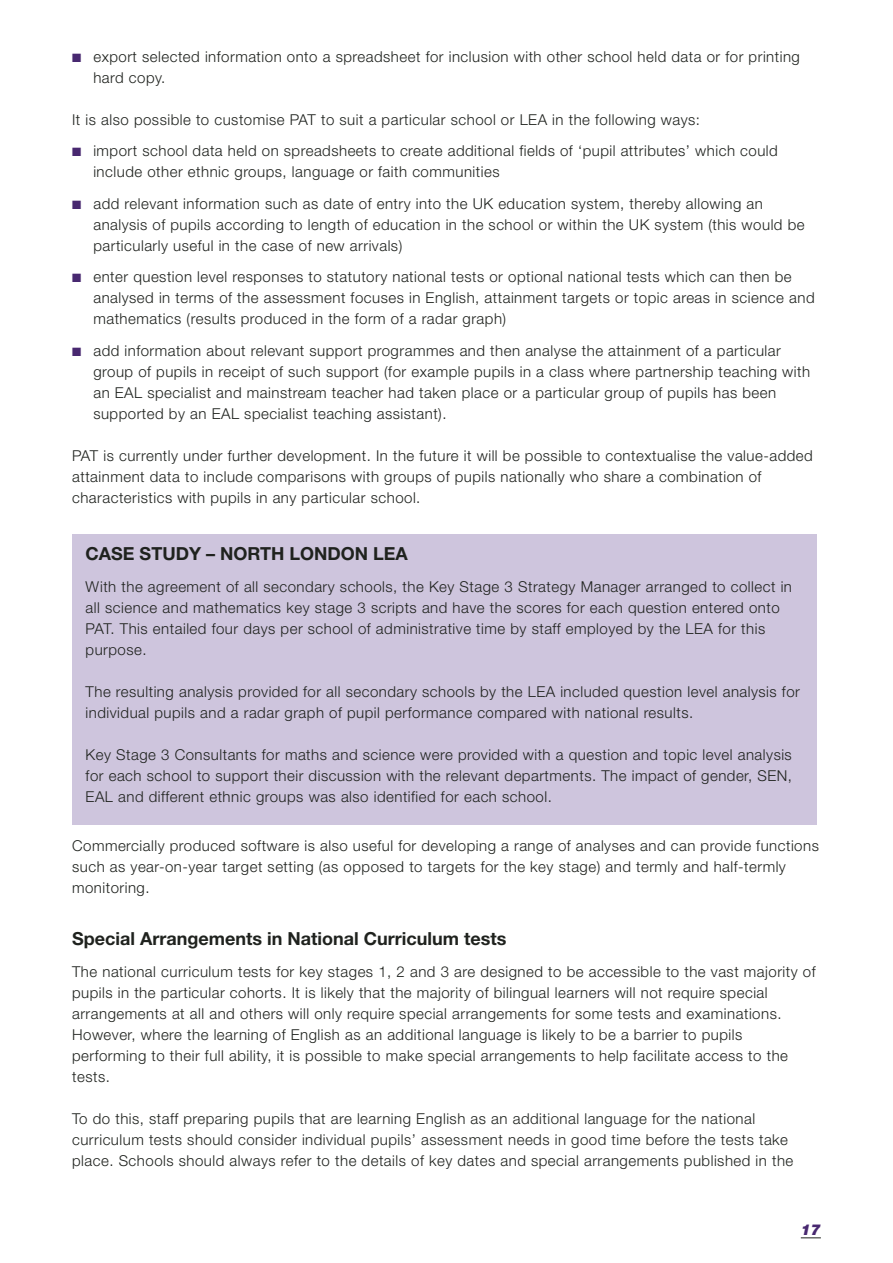
<style>
.page{position:relative;width:893px;height:1263px;background:#fff}
.page>*{position:absolute;margin:0;border:0;box-sizing:border-box;transform-origin:0 0}
.t1{font:700 18px "Helvetica Neue";color:#1f221e}
.t2{font:300 15px/21px "Helvetica Neue";letter-spacing:.035em;color:#1f221e}
.t3{font:italic 900 15px "Helvetica Neue";color:#482870}
.s1{color:#482870}
</style>
<div class="page">
<div style="left:72px;top:534px;width:744px;height:291px;background:#cec5dd"></div>
<svg style="left:800px;top:1237px;width:20px;height:1px"></svg>
<p class="t2" style="left:93px;top:47px;width:708px;text-indent:-21px"><span class="s1">■</span> export selected information onto a spreadsheet for inclusion with other school held data or for printing hard copy.</p>
<p class="t2" style="left:72px;top:110px;width:629px">It is also possible to customise PAT to suit a particular school or LEA in the following ways:</p>
<p class="t2" style="left:93px;top:142px;width:686px;text-indent:-21px"><span class="s1">■</span> import school data held on spreadsheets to create additional fields of ‘pupil attributes’ which could include other ethnic groups, language or faith communities</p>
<p class="t2" style="left:93px;top:194px;width:712px;text-indent:-21px"><span class="s1">■</span> add relevant information such as date of entry into the UK education system, thereby allowing an analysis of pupils according to length of education in the school or within the UK system (this would be particularly useful in the case of new arrivals)</p>
<p class="t2" style="left:93px;top:268px;width:722px;text-indent:-21px"><span class="s1">■</span> enter question level responses to statutory national tests or optional national tests which can then be analysed in terms of the assessment focuses in English, attainment targets or topic areas in science and mathematics (results produced in the form of a radar graph)</p>
<p class="t2" style="left:93px;top:341px;width:718px;text-indent:-21px"><span class="s1">■</span> add information about relevant support programmes and then analyse the attainment of a particular group of pupils in receipt of such support (for example pupils in a class where partnership teaching with an EAL specialist and mainstream teacher had taken place or a particular group of pupils has been supported by an EAL specialist teaching assistant).</p>
<p class="t2" style="left:72px;top:446px;width:742px">PAT is currently under further development. In the future it will be possible to contextualise the value-added attainment data to include comparisons with groups of pupils nationally who share a combination of characteristics with pupils in any particular school.</p>
<p class="t1" style="left:86px;top:548px;width:324px">CASE STUDY – NORTH LONDON LEA</p>
<p class="t2" style="left:86px;top:578px;width:708px">With the agreement of all secondary schools, the Key Stage 3 Strategy Manager arranged to collect in all science and mathematics key stage 3 scripts and have the scores for each question entered onto PAT. This entailed four days per school of administrative time by staff employed by the LEA for this purpose.</p>
<p class="t2" style="left:86px;top:683px;width:715px">The resulting analysis provided for all secondary schools by the LEA included question level analysis for individual pupils and a radar graph of pupil performance compared with national results.</p>
<p class="t2" style="left:86px;top:746px;width:708px;text-align:justify">Key Stage 3 Consultants for maths and science were provided with a question and topic level analysis for each school to support their discussion with the relevant departments. The impact of gender, SEN, EAL and different ethnic groups was also identified for each school.</p>
<p class="t2" style="left:72px;top:836px;width:748px">Commercially produced software is also useful for developing a range of analyses and can provide functions such as year-on-year target setting (as opposed to targets for the key stage) and termly and half-termly monitoring.</p>
<p class="t1" style="left:72px;top:932px;width:436px">Special Arrangements in National Curriculum tests</p>
<p class="t2" style="left:72px;top:962px;width:745px">The national curriculum tests for key stages 1, 2 and 3 are designed to be accessible to the vast majority of pupils in the particular cohorts. It is likely that the majority of bilingual learners will not require special arrangements at all and others will only require special arrangements for some tests and examinations.<br>However, where the learning of English as an additional language is likely to be a barrier to pupils performing to their full ability, it is possible to make special arrangements to help facilitate access to the tests.</p>
<p class="t2" style="left:72px;top:1109px;width:722px">To do this, staff preparing pupils that are learning English as an additional language for the national curriculum tests should consider individual pupils’ assessment needs in good time before the tests take place. Schools should always refer to the details of key dates and special arrangements published in the</p>
<p class="t3" style="left:800px;top:1225px;width:22px">17</p>
</div>
